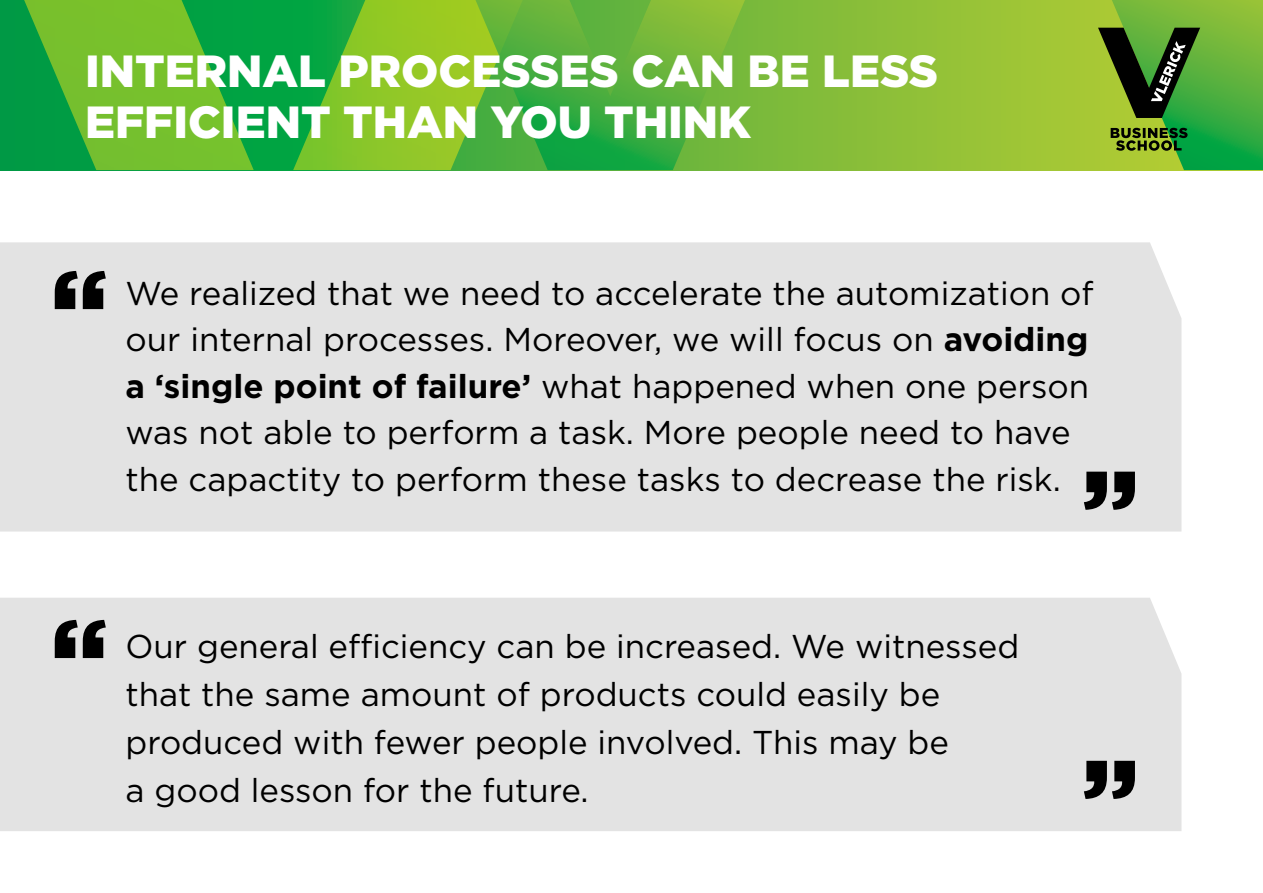
<style>
.page{position:relative;width:1263px;height:893px;background:#fff}
.page>*{position:absolute;margin:0;border:0;box-sizing:border-box;transform-origin:0 0}
.t1{font:54.45px "Quote";color:#000}
.t2{font:900 45px/51px "Gotham";color:#fff}
.t3{font:33px/46.5px "Gotham";color:#000}
.s1{font-weight:700}
</style>
<div class="page">
<svg style="left:0;top:0;width:1098px;height:170px;background:#87be38"></svg>
<svg style="left:24px;top:0;width:451px;height:170px;background:#58b832"></svg>
<svg style="left:475px;top:0;width:270px;height:170px;background:#57b23c"></svg>
<svg style="left:1098px;top:0;width:165px;height:170px;background:#579934"></svg>
<div style="left:0;top:242px;width:1181px;height:289px;background:#e3e3e3"></div>
<div style="left:0;top:598px;width:1181px;height:233px;background:#e3e3e3"></div>
<h2 class="t2" style="left:85px;top:45px;width:855px">INTERNAL PROCESSES CAN BE LESS<br>EFFICIENT THAN YOU THINK</h2>
<h1 class="t1" style="left:55px;top:252px;width:53px">"</h1>
<p class="t3" style="left:125px;top:269px;width:970px">We realized that we need to accelerate the automization of our internal processes. Moreover, we will focus on <span class="s1">avoiding a ‘single point of failure’</span> what happened when one person was not able to perform a task. More people need to have the capactity to perform these tasks to decrease the risk.</p>
<h1 class="t1" style="left:1084px;top:453px;width:53px">'</h1>
<h1 class="t1" style="left:55px;top:601px;width:53px">"</h1>
<p class="t3" style="left:125px;top:622px;width:895px;line-height:48px">Our general efficiency can be increased. We witnessed that the same amount of products could easily be produced with fewer people involved. This may be<br>a good lesson for the future.</p>
<h1 class="t1" style="left:1084px;top:742px;width:53px">'</h1>
</div>
